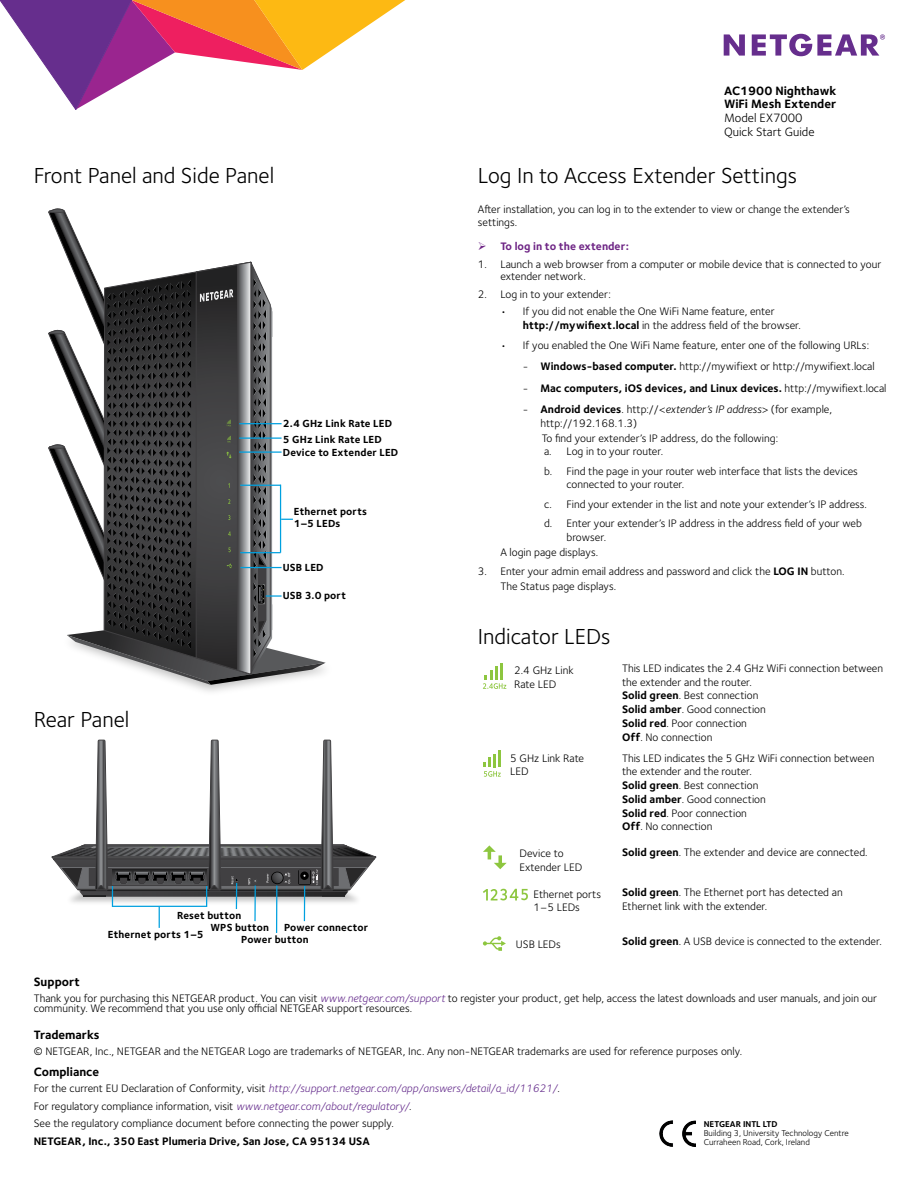
<style>
.page{position:relative;width:922px;height:1191px;background:#fff}
.page>*{position:absolute;margin:0;border:0;box-sizing:border-box;transform-origin:0 0}
.t1{font:22.5px "Foundry Sterling";color:#000}
.t2{font:700 12.5px/13.8px "Foundry Sterling";color:#000}
.t3{font:12.5px/13.8px "Foundry Sterling";color:#000}
.t4{font:11.25px/13.8px "Foundry Sterling";color:#000}
.t5{font:700 11.25px "Foundry Sterling";color:#000}
.t6{font:700 11.25px "Foundry Sterling";color:#6e2585}
.t7{font:700 10.62px/15.4px "Foundry Sterling";letter-spacing:.015em;color:#000}
.t8{font:8.75px/8.8px "Foundry Sterling";color:#000}
.t9{font:700 8.75px "Foundry Sterling";color:#000}
.s1{font-weight:700}
.s2{font-weight:400}
.s3{font-style:italic}
.s4{font-style:italic;color:#662e8d}
</style>
<div class="page">
<svg style="left:723px;top:34px;width:21px;height:22px"></svg>
<svg style="left:751px;top:34px;width:133px;height:22px"></svg>
<svg style="left:0;top:0;width:405px;height:109px"></svg>
<img style="left:659px;top:1120px;width:36px;height:26px">
<hr style="left:500px;top:663px;width:3px;height:16px;background:#8dc63f">
<svg style="left:483px;top:666px;width:23px;height:23px"></svg>
<hr style="left:498px;top:750px;width:3px;height:17px;background:#8dc63f">
<svg style="left:483px;top:754px;width:17px;height:22px"></svg>
<svg style="left:483px;top:845px;width:23px;height:24px"></svg>
<svg style="left:483px;top:888px;width:45px;height:12px"></svg>
<svg style="left:483px;top:936px;width:23px;height:14px"></svg>
<hr style="left:158px;top:907px;width:2px;height:21px;background:#00a0df">
<svg style="left:52px;top:740px;width:324px;height:169px"></svg>
<hr style="left:254px;top:885px;width:2px;height:36px;background:#00a0df">
<hr style="left:276px;top:885px;width:1px;height:48px;background:#00a0df">
<hr style="left:304px;top:886px;width:1px;height:35px;background:#00a0df">
<svg style="left:48px;top:208px;width:277px;height:477px"></svg>
<h1 class="t1" style="left:34px;top:163px;width:242px">Front Panel and Side Panel</h1>
<h1 class="t1" style="left:34px;top:706px;width:97px">Rear Panel</h1>
<p class="t7" style="left:283px;top:416px;width:111px">2.4 GHz Link Rate LED<br>5 GHz Link Rate LED</p>
<p class="t7" style="left:283px;top:445px;width:117px">Device to Extender LED</p>
<p class="t7" style="left:294px;top:506px;width:75px;line-height:11.2px">Ethernet ports<br>1–5 LEDs</p>
<p class="t7" style="left:283px;top:560px;width:42px">USB LED</p>
<p class="t7" style="left:283px;top:588px;width:65px">USB 3.0 port</p>
<p class="t7" style="left:177px;top:908px;width:66px">Reset button</p>
<p class="t7" style="left:210px;top:920px;width:60px">WPS button</p>
<p class="t7" style="left:241px;top:932px;width:69px">Power button</p>
<p class="t7" style="left:284px;top:920px;width:86px">Power connector</p>
<p class="t7" style="left:108px;top:927px;width:97px">Ethernet ports 1–5</p>
<p class="t2" style="left:723px;top:84px;width:114px">AC1900 Nighthawk<br>WiFi Mesh Extender</p>
<p class="t3" style="left:723px;top:111px;width:92px">Model EX7000<br>Quick Start Guide</p>
<h1 class="t1" style="left:477px;top:163px;width:320px">Log In to Access Extender Settings</h1>
<p class="t4" style="left:478px;top:202px;width:373px">After installation, you can log in to the extender to view or change the extender’s settings.</p>
<p class="t6" style="left:500px;top:240px;width:130px">To log in to the extender:</p>
<p class="t4" style="left:500px;top:258px;width:382px;line-height:12.5px;text-indent:-22px">1. Launch a web browser from a computer or mobile device that is connected to your extender network.</p>
<p class="t4" style="left:478px;top:287px;width:135px">2. Log in to your extender:</p>
<p class="t4" style="left:523px;top:305px;width:279px;text-indent:-22px">• If you did not enable the One WiFi Name feature, enter <span class="s1">http://mywifiext.local</span> in the address field of the browser.</p>
<p class="t4" style="left:500px;top:338px;width:370px">• If you enabled the One WiFi Name feature, enter one of the following URLs:</p>
<p class="t4" style="left:523px;top:360px;width:353px">- <span class="s1">Windows-based computer.</span> http://mywifiext or http://mywifiext.local</p>
<p class="t5" style="left:523px;top:381px;width:365px"><span class="s2">-</span> Mac computers, iOS devices, and Linux devices. <span class="s2">http://mywifiext.local</span></p>
<p class="t4" style="left:540px;top:402px;width:293px;text-indent:-18px">- <span class="s1">Android devices</span>. http://<span class="s3">&lt;extender’s IP address&gt;</span> (for example, http://192.168.1.3)</p>
<p class="t4" style="left:541px;top:431px;width:238px">To find your extender’s IP address, do the following: a. Log in to your router.</p>
<p class="t4" style="left:566px;top:464px;width:293px;text-indent:-22px">b. Find the page in your router web interface that lists the devices connected to your router.</p>
<p class="t4" style="left:544px;top:494px;width:324px;line-height:19.4px">c. Find your extender in the list and note your extender’s IP address. d. Enter your extender’s IP address in the address field of your web</p>
<p class="t4" style="left:500px;top:530px;width:107px;line-height:15px;text-indent:66px">browser.<br>A login page displays.</p>
<p class="t4" style="left:500px;top:564px;width:345px;line-height:15px;text-indent:-22px">3. Enter your admin email address and password and click the <span class="s1">LOG IN</span> button.<br>The Status page displays.</p>
<h1 class="t1" style="left:477px;top:623px;width:134px">Indicator LEDs</h1>
<p class="t4" style="left:514px;top:663px;width:61px">2.4 GHz Link<br>Rate LED</p>
<p class="t4" style="left:510px;top:751px;width:75px">5 GHz Link Rate<br>LED</p>
<p class="t4" style="left:519px;top:847px;width:64px">Device to<br>Extender LED</p>
<p class="t4" style="left:533px;top:887px;width:69px">Ethernet ports<br>1–5 LEDs</p>
<p class="t4" style="left:516px;top:937px;width:46px">USB LEDs</p>
<p class="t4" style="left:622px;top:661px;width:262px">This LED indicates the 2.4 GHz WiFi connection between the extender and the router.<br><span class="s1">Solid green</span>. Best connection<br><span class="s1">Solid amber</span>. Good connection<br><span class="s1">Solid red</span>. Poor connection<br><span class="s1">Off</span>. No connection</p>
<p class="t4" style="left:622px;top:751px;width:254px">This LED indicates the 5 GHz WiFi connection between the extender and the router.<br><span class="s1">Solid green</span>. Best connection<br><span class="s1">Solid amber</span>. Good connection<br><span class="s1">Solid red</span>. Poor connection<br><span class="s1">Off</span>. No connection</p>
<p class="t4" style="left:622px;top:845px;width:247px"><span class="s1">Solid green</span>. The extender and device are connected.</p>
<p class="t4" style="left:622px;top:885px;width:222px"><span class="s1">Solid green</span>. The Ethernet port has detected an<br>Ethernet link with the extender.</p>
<p class="t4" style="left:622px;top:934px;width:261px"><span class="s1">Solid green</span>. A USB device is connected to the extender.</p>
<p class="t2" style="left:34px;top:975px;width:48px">Support</p>
<p class="t4" style="left:34px;top:993px;width:844px;line-height:10px">Thank you for purchasing this NETGEAR product. You can visit <span class="s4">www.netgear.com/support</span> to register your product, get help, access the latest downloads and user manuals, and join our community. We recommend that you use only official NETGEAR support resources.</p>
<p class="t2" style="left:34px;top:1028px;width:67px">Trademarks</p>
<p class="t4" style="left:34px;top:1044px;width:710px">© NETGEAR, Inc., NETGEAR and the NETGEAR Logo are trademarks of NETGEAR, Inc. Any non‑ NETGEAR trademarks are used for reference purposes only.</p>
<p class="t2" style="left:34px;top:1065px;width:67px">Compliance</p>
<p class="t4" style="left:34px;top:1080px;width:527px;line-height:17.5px">For the current EU Declaration of Conformity, visit <span class="s4">http://support.netgear.com/app/answers/detail/a_id/11621/</span>.<br>For regulatory compliance information, visit <span class="s4">www.netgear.com/about/regulatory/</span>.<br>See the regulatory compliance document before connecting the power supply.</p>
<p class="t5" style="left:34px;top:1134px;width:337px">NETGEAR, Inc., 350 East Plumeria Drive, San Jose, CA 95134 USA</p>
<p class="t9" style="left:703px;top:1119px;width:75px">NETGEAR INTL LTD</p>
<p class="t8" style="left:703px;top:1128px;width:146px">Building 3, University Technology Centre<br>Curraheen Road, Cork, Ireland</p>
</div>
